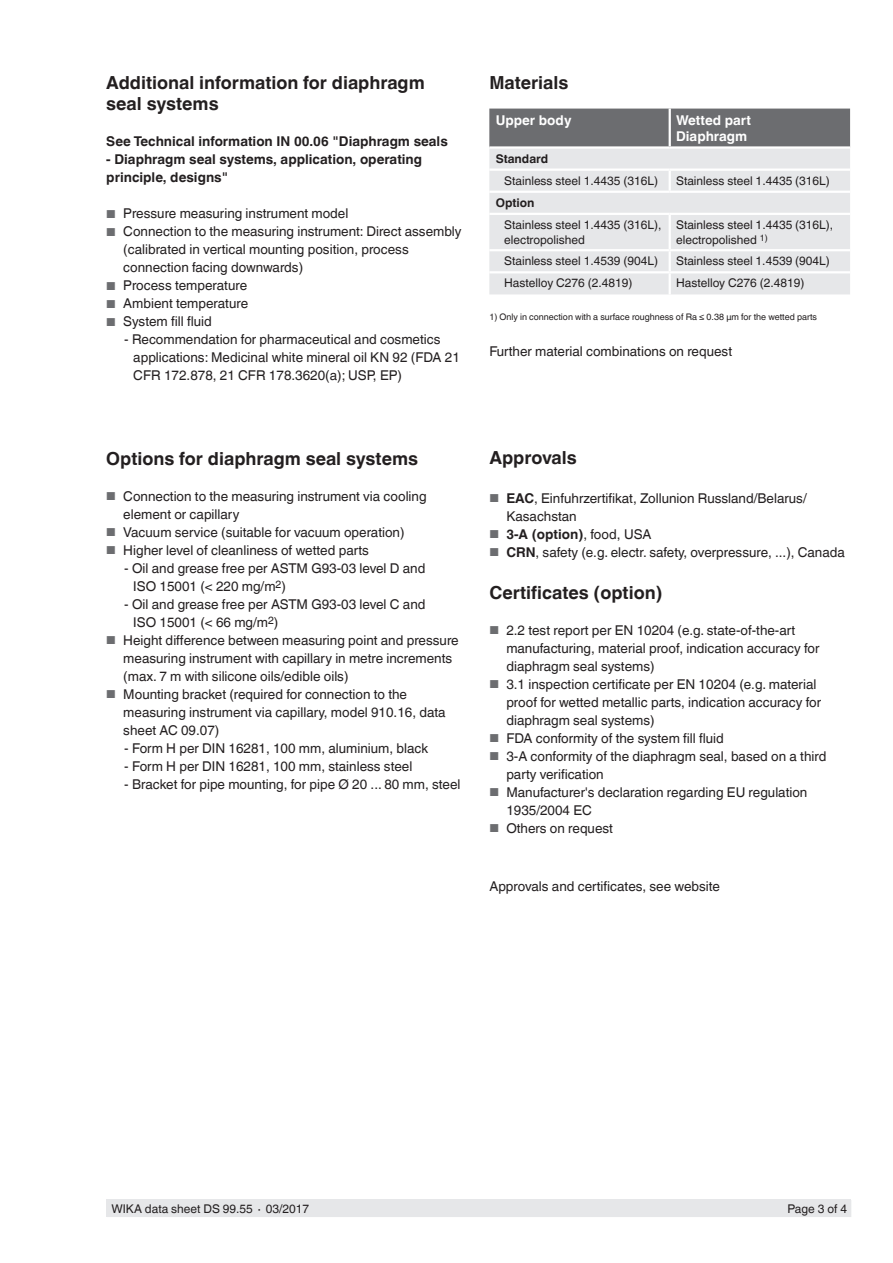
<style>
.page{position:relative;width:893px;height:1263px;background:#fff}
.page>*{position:absolute;margin:0;border:0;box-sizing:border-box;transform-origin:0 0}
.t1{font:700 18px/21px "Helvetica World";color:#231f20}
.t2{font:13.5px/18px "Helvetica World";color:#231f20}
.t3{font:700 13.5px/18px "Helvetica World";color:#231f20}
.t4{font:700 13.5px/16.5px "Helvetica World";color:#fff}
.t5{font:12px/15px "Helvetica World";color:#231f20}
.t6{font:700 12px "Helvetica World";color:#231f20}
.t7{font:9px "Helvetica World";color:#231f20}
.s1{font-size:11.55px;color:#6c6d70}
.s2{font-weight:700}
.s3{font-weight:400;font-size:11.55px;color:#6c6d70}
.s4{font-weight:400}
</style>
<div class="page">
<div style="left:106px;top:1199px;width:744px;height:18px;background:#e6e7e9"></div>
<div style="left:489px;top:109px;width:361px;height:37px;background:#6c6d70"></div>
<div style="left:489px;top:149px;width:361px;height:145px;background:#e6e7e9"></div>
<div style="left:670px;top:171px;width:180px;height:123px;background:#e6e7e9"></div>
<hr style="left:669px;top:109px;width:2px;height:37px;background:#fff">
<hr style="left:489px;top:168px;width:181px;height:3px;background:#fff">
<hr style="left:670px;top:168px;width:180px;height:3px;background:#fff">
<hr style="left:669px;top:171px;width:2px;height:20px;background:#fff">
<hr style="left:489px;top:191px;width:181px;height:2px;background:#fff">
<hr style="left:670px;top:191px;width:180px;height:2px;background:#fff">
<hr style="left:489px;top:213px;width:181px;height:2px;background:#fff">
<hr style="left:670px;top:213px;width:180px;height:2px;background:#fff">
<hr style="left:669px;top:215px;width:2px;height:34px;background:#fff">
<hr style="left:489px;top:249px;width:181px;height:2px;background:#fff">
<hr style="left:670px;top:249px;width:180px;height:2px;background:#fff">
<hr style="left:669px;top:251px;width:2px;height:20px;background:#fff">
<hr style="left:489px;top:271px;width:181px;height:2px;background:#fff">
<hr style="left:670px;top:271px;width:180px;height:2px;background:#fff">
<hr style="left:669px;top:273px;width:2px;height:21px;background:#fff">
<h1 class="t1" style="left:106px;top:73px;width:320px">Additional information for diaphragm seal systems</h1>
<p class="t3" style="left:106px;top:133px;width:343px">See Technical information IN 00.06 "Diaphragm seals</p>
<p class="t3" style="left:106px;top:151px;width:317px">- Diaphragm seal systems, application, operating principle, designs"</p>
<p class="t2" style="left:106px;top:205px;width:244px"><span class="s1">■</span> Pressure measuring instrument model</p>
<p class="t2" style="left:123px;top:223px;width:340px;text-indent:-17px"><span class="s1">■</span> Connection to the measuring instrument: Direct assembly (calibrated in vertical mounting position, process connection facing downwards)</p>
<p class="t2" style="left:106px;top:277px;width:142px"><span class="s1">■</span> Process temperature</p>
<p class="t2" style="left:106px;top:295px;width:143px"><span class="s1">■</span> Ambient temperature</p>
<p class="t2" style="left:106px;top:313px;width:107px"><span class="s1">■</span> System fill fluid</p>
<p class="t2" style="left:133px;top:331px;width:328px;text-indent:-9px">- Recommendation for pharmaceutical and cosmetics applications: Medicinal white mineral oil KN 92 (FDA 21<br>CFR 172.878, 21 CFR 178.3620(a); USP, EP)</p>
<h1 class="t1" style="left:106px;top:448px;width:313px">Options for diaphragm seal systems</h1>
<p class="t2" style="left:123px;top:487px;width:305px;text-indent:-17px"><span class="s1">■</span> Connection to the measuring instrument via cooling element or capillary</p>
<p class="t2" style="left:106px;top:523px;width:300px"><span class="s1">■</span> Vacuum service (suitable for vacuum operation)</p>
<p class="t2" style="left:106px;top:541px;width:264px"><span class="s1">■</span> Higher level of cleanliness of wetted parts</p>
<p class="t2" style="left:133px;top:559px;width:294px;text-indent:-9px">- Oil and grease free per ASTM G93-03 level D and<br>ISO 15001 (&lt; 220 mg/m<sup>2</sup>)</p>
<p class="t2" style="left:133px;top:595px;width:294px;text-indent:-9px">- Oil and grease free per ASTM G93-03 level C and<br>ISO 15001 (&lt; 66 mg/m<sup>2</sup>)</p>
<p class="t2" style="left:123px;top:631px;width:337px;text-indent:-17px"><span class="s1">■</span> Height difference between measuring point and pressure measuring instrument with capillary in metre increments (max. 7 m with silicone oils/edible oils)</p>
<p class="t2" style="left:123px;top:685px;width:324px;text-indent:-17px"><span class="s1">■</span> Mounting bracket (required for connection to the measuring instrument via capillary, model 910.16, data sheet AC 09.07)</p>
<p class="t2" style="left:124px;top:739px;width:305px">- Form H per DIN 16281, 100 mm, aluminium, black</p>
<p class="t2" style="left:124px;top:757px;width:290px">- Form H per DIN 16281, 100 mm, stainless steel</p>
<p class="t2" style="left:124px;top:775px;width:338px">- Bracket for pipe mounting, for pipe Ø 20 ... 80 mm, steel</p>
<h1 class="t1" style="left:489px;top:73px;width:81px">Materials</h1>
<p class="t4" style="left:496px;top:112px;width:77px">Upper body</p>
<p class="t4" style="left:676px;top:112px;width:76px">Wetted part<br>Diaphragm</p>
<p class="t6" style="left:496px;top:151px;width:54px">Standard</p>
<p class="t5" style="left:504px;top:173px;width:155px">Stainless steel 1.4435 (316L)</p>
<p class="t5" style="left:676px;top:173px;width:155px">Stainless steel 1.4435 (316L)</p>
<p class="t6" style="left:496px;top:196px;width:40px">Option</p>
<p class="t5" style="left:504px;top:217px;width:159px">Stainless steel 1.4435 (316L), electropolished</p>
<p class="t5" style="left:676px;top:217px;width:159px">Stainless steel 1.4435 (316L), electropolished <sup>1)</sup></p>
<p class="t5" style="left:504px;top:254px;width:155px">Stainless steel 1.4539 (904L)</p>
<p class="t5" style="left:676px;top:254px;width:155px">Stainless steel 1.4539 (904L)</p>
<p class="t5" style="left:504px;top:276px;width:130px">Hastelloy C276 (2.4819)</p>
<p class="t5" style="left:676px;top:276px;width:130px">Hastelloy C276 (2.4819)</p>
<p class="t7" style="left:489px;top:312px;width:329px">1) Only in connection with a surface roughness of Ra ≤ 0.38 µm for the wetted parts</p>
<p class="t2" style="left:489px;top:343px;width:244px">Further material combinations on request</p>
<h1 class="t1" style="left:489px;top:447px;width:89px">Approvals</h1>
<p class="t2" style="left:506px;top:489px;width:302px;text-indent:-17px"><span class="s1">■</span> <span class="s2">EAC</span>, Einfuhrzertifikat, Zollunion Russland/Belarus/<br>Kasachstan</p>
<p class="t3" style="left:489px;top:525px;width:164px"><span class="s3">■</span> 3-A (option)<span class="s4">, food, USA</span></p>
<p class="t2" style="left:489px;top:543px;width:357px"><span class="s1">■</span> <span class="s2">CRN</span>, safety (e.g. electr. safety, overpressure, ...), Canada</p>
<h1 class="t1" style="left:489px;top:582px;width:175px">Certificates (option)</h1>
<p class="t2" style="left:506px;top:621px;width:315px;text-indent:-17px"><span class="s1">■</span> 2.2 test report per EN 10204 (e.g. state-of-the-art manufacturing, material proof, indication accuracy for diaphragm seal systems)</p>
<p class="t2" style="left:506px;top:675px;width:316px;text-indent:-17px"><span class="s1">■</span> 3.1 inspection certificate per EN 10204 (e.g. material proof for wetted metallic parts, indication accuracy for diaphragm seal systems)</p>
<p class="t2" style="left:489px;top:729px;width:236px"><span class="s1">■</span> FDA conformity of the system fill fluid</p>
<p class="t2" style="left:506px;top:747px;width:322px;text-indent:-17px"><span class="s1">■</span> 3-A conformity of the diaphragm seal, based on a third party verification</p>
<p class="t2" style="left:506px;top:783px;width:303px;text-indent:-17px"><span class="s1">■</span> Manufacturer's declaration regarding EU regulation<br>1935/2004 EC</p>
<p class="t2" style="left:489px;top:819px;width:125px"><span class="s1">■</span> Others on request</p>
<p class="t2" style="left:489px;top:877px;width:232px">Approvals and certificates, see website</p>
<p class="t5" style="left:111px;top:1201px;width:199px">WIKA data sheet DS 99.55 ∙ 03/2017</p>
<p class="t5" style="left:788px;top:1201px;width:61px">Page 3 of 4</p>
</div>
